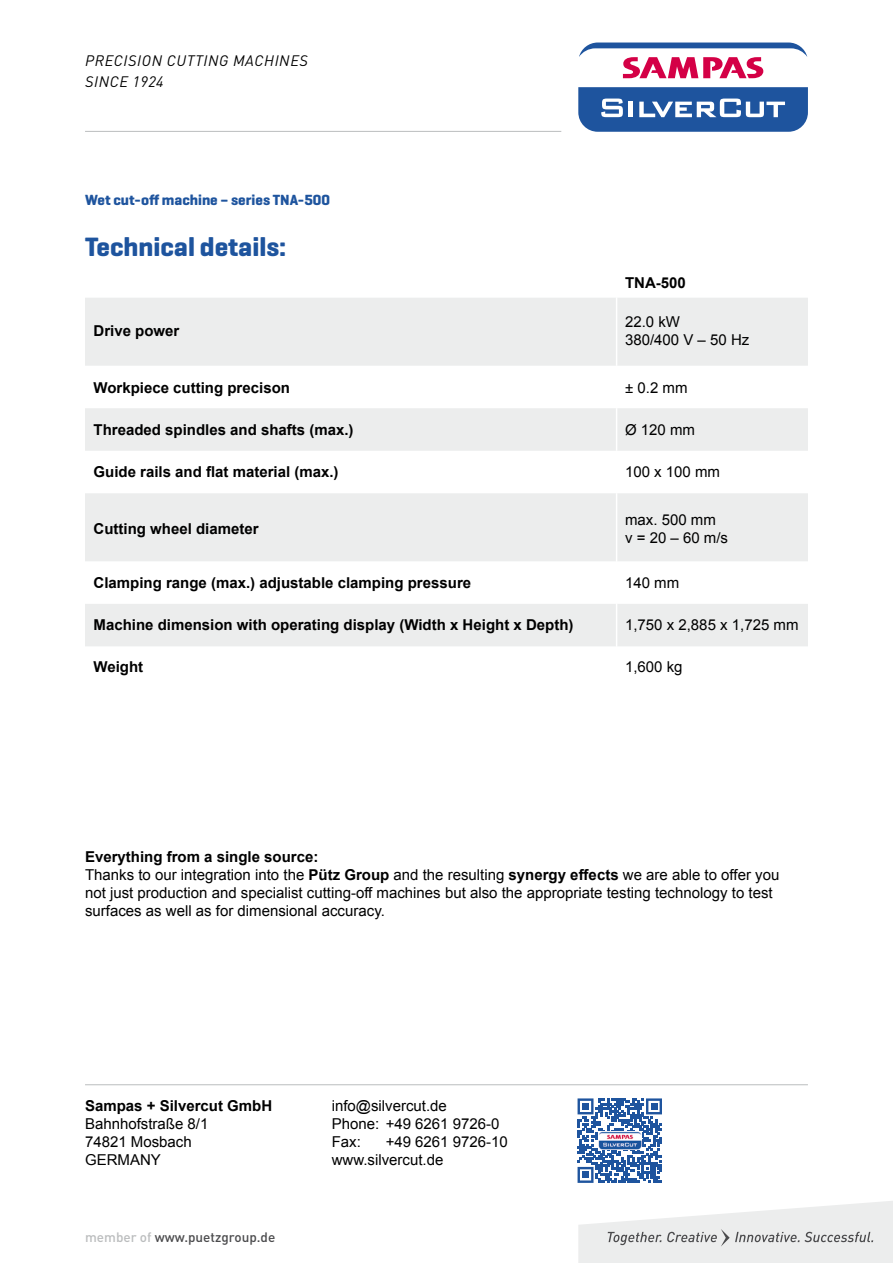
<style>
.page{position:relative;width:893px;height:1263px;background:#fff}
.page>*{position:absolute;margin:0;border:0;box-sizing:border-box;transform-origin:0 0}
.t1{font:700 27px "Geogrotesque";color:#1e549e}
.t2{font:15px/18px "Arial";color:#000}
.t3{font:700 15px "Arial";color:#000}
.t4{font:italic 15px/21px "DIN Pro";letter-spacing:.04em;color:#000}
.t5{font:700 15px "Geogrotesque";color:#1e549e}
.t6{font:500 13.5px "DIN Pro";color:#4b4b4d}
.s1{font-weight:700}
.s2{color:#bbbdbe}
</style>
<div class="page">
<hr style="left:85px;top:131px;width:476px;height:1px;background:#bbbdbe">
<svg style="left:578px;top:87px;width:230px;height:45px;background:#4370ae"></svg>
<svg style="left:579px;top:43px;width:228px;height:35px"></svg>
<svg style="left:578px;top:1201px;width:315px;height:62px"></svg>
<hr style="left:85px;top:1084px;width:723px;height:1px;background:#bbbdbe">
<svg style="left:578px;top:1098px;width:84px;height:85px"></svg>
<div style="left:582px;top:1103px;width:7px;height:7px;background:#1e549e"></div>
<div style="left:651px;top:1103px;width:6px;height:7px;background:#1e549e"></div>
<div style="left:582px;top:1171px;width:7px;height:7px;background:#1e549e"></div>
<img style="left:598px;top:1132px;width:43px;height:17px">
<svg style="left:85px;top:298px;width:723px;height:348px;fill:#eceded"></svg>
<hr style="left:616px;top:298px;width:1px;height:68px;background:#fff">
<hr style="left:616px;top:366px;width:1px;height:42px;background:#fff">
<hr style="left:616px;top:408px;width:1px;height:43px;background:#fff">
<hr style="left:616px;top:451px;width:1px;height:42px;background:#fff">
<hr style="left:616px;top:493px;width:1px;height:68px;background:#fff">
<hr style="left:616px;top:561px;width:1px;height:43px;background:#fff">
<hr style="left:616px;top:604px;width:1px;height:42px;background:#fff">
<p class="t4" style="left:85px;top:50px;width:224px">PRECISION CUTTING MACHINES<br>SINCE 1924</p>
<p class="t5" style="left:85px;top:190px;width:246px">Wet cut-off machine – series TNA-500</p>
<h1 class="t1" style="left:85px;top:229px;width:203px">Technical details:</h1>
<p class="t3" style="left:625px;top:273px;width:62px">TNA-500</p>
<p class="t3" style="left:94px;top:321px;width:87px">Drive power</p>
<p class="t2" style="left:625px;top:313px;width:126px">22.0 kW<br>380/400 V – 50 Hz</p>
<p class="t3" style="left:94px;top:378px;width:198px">Workpiece cutting precison</p>
<p class="t2" style="left:625px;top:379px;width:64px">± 0.2 mm</p>
<p class="t3" style="left:94px;top:420px;width:262px">Threaded spindles and shafts (max.)</p>
<p class="t2" style="left:625px;top:421px;width:72px">Ø 120 mm</p>
<p class="t3" style="left:94px;top:462px;width:247px">Guide rails and flat material (max.)</p>
<p class="t2" style="left:625px;top:463px;width:97px">100 x 100 mm</p>
<p class="t3" style="left:94px;top:519px;width:167px">Cutting wheel diameter</p>
<p class="t2" style="left:625px;top:511px;width:104px">max. 500 mm v=20–60m/s</p>
<p class="t3" style="left:94px;top:573px;width:379px">Clamping range (max.) adjustable clamping pressure</p>
<p class="t2" style="left:625px;top:574px;width:56px">140 mm</p>
<p class="t3" style="left:94px;top:615px;width:481px">Machine dimension with operating display (Width x Height x Depth)</p>
<p class="t2" style="left:625px;top:616px;width:175px">1,750 x 2,885 x 1,725 mm</p>
<p class="t3" style="left:94px;top:657px;width:51px">Weight</p>
<p class="t2" style="left:625px;top:658px;width:59px">1,600 kg</p>
<p class="t2" style="left:85px;top:847px;width:696px"><span class="s1">Everything from a single source:<br></span>Thanks to our integration into the <span class="s1">Pütz Group</span> and the resulting <span class="s1">synergy effects</span> we are able to offer you not just production and specialist cutting-off machines but also the appropriate testing technology to test surfaces as well as for dimensional accuracy.</p>
<p class="t3" style="left:85px;top:1095px;width:189px">Sampas + Silvercut GmbH</p>
<p class="t2" style="left:85px;top:1114px;width:125px">Bahnhofstraße 8/1<br>74821 Mosbach<br>GERMANY</p>
<p class="t6" style="left:85px;top:1228px;width:192px"><span class="s2">member of</span> www.puetzgroup.de</p>
<p class="t2" style="left:332px;top:1096px;width:169px">info@silvercut.de<br>Phone: +49 6261 9726-0<br>Fax:</p>
<p class="t2" style="left:332px;top:1132px;width:178px;text-indent:54px">+49 6261 9726-10 www.silvercut.de</p>
</div>
